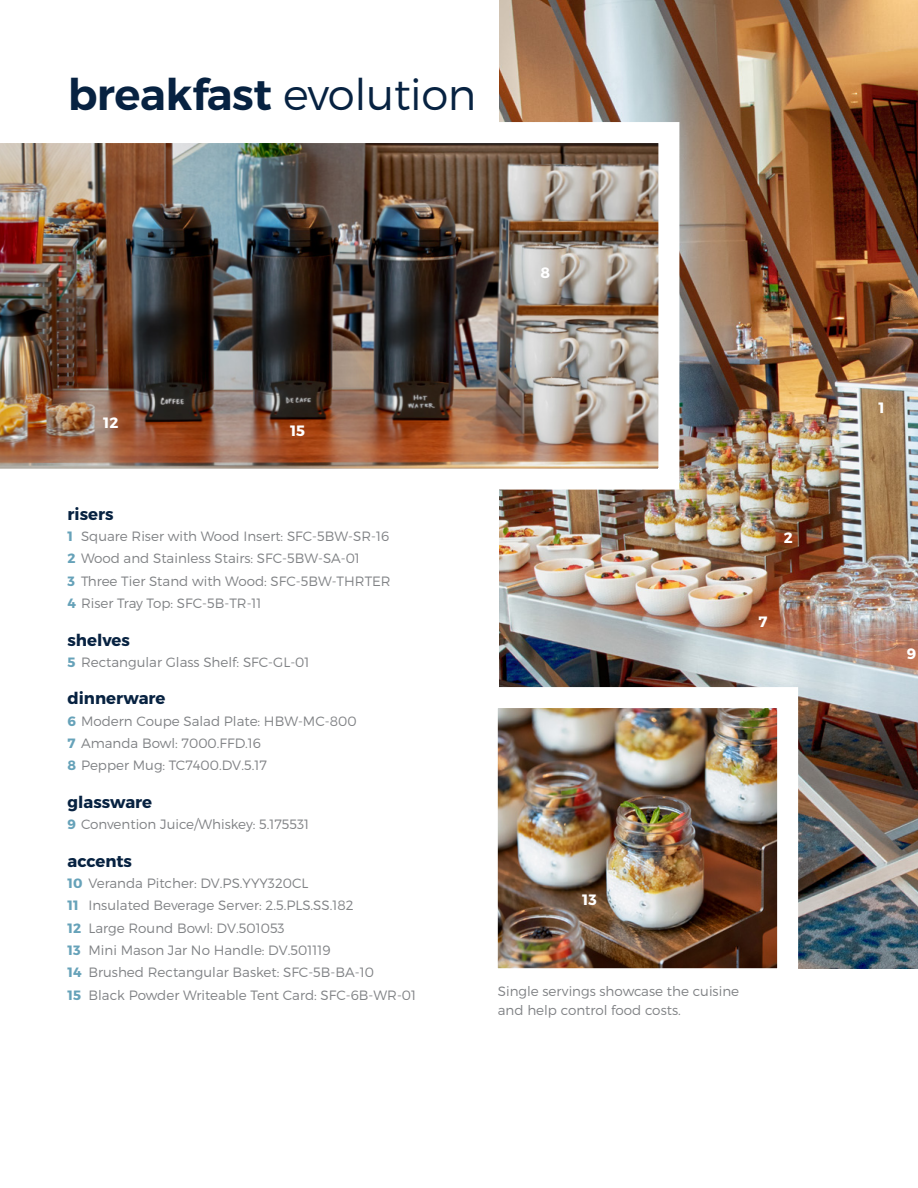
<style>
.page{position:relative;width:918px;height:1188px;background:#fff}
.page>*{position:absolute;margin:0;border:0;box-sizing:border-box;transform-origin:0 0}
.t1{font:600 43.5px "Montserrat";letter-spacing:-.01em;color:#072241}
.t2{font:700 16.5px "Montserrat";color:#072241}
.t3{font:700 15px "Montserrat";color:#fff}
.t4{font:300 13.5px/22.4px "Montserrat";color:#808285}
.s1{font-weight:300}
.s2{font-weight:700;color:#66a2b9}
</style>
<div class="page">
<img style="left:500px;top:0;width:418px;height:969px">
<img style="left:0;top:122px;width:679px;height:368px">
<img style="left:499px;top:709px;width:277px;height:258px">
<h1 class="t1" style="left:68px;top:67px;width:410px">breakfast <span class="s1">evolution</span></h1>
<p class="t3" style="left:103px;top:414px;width:17px">12</p>
<p class="t3" style="left:290px;top:421px;width:17px">15</p>
<p class="t2" style="left:68px;top:504px;width:48px">risers</p>
<p class="t4" style="left:68px;top:525px;width:325px"><span class="s2">1</span> Square Riser with Wood Insert: SFC-5BW-SR-16<br><span class="s2">2</span> Wood and Stainless Stairs: SFC-5BW-SA-01<br><span class="s2">3</span> Three Tier Stand with Wood: SFC-5BW-THRTER <span class="s2">4</span> Riser Tray Top: SFC-5B-TR-11</p>
<p class="t2" style="left:68px;top:629px;width:64px">shelves</p>
<p class="t4" style="left:68px;top:651px;width:243px"><span class="s2">5</span> Rectangular Glass Shelf: SFC-GL-01</p>
<p class="t2" style="left:68px;top:688px;width:100px">dinnerware</p>
<p class="t4" style="left:68px;top:709px;width:291px"><span class="s2">6</span> Modern Coupe Salad Plate: HBW-MC-800<br><span class="s2">7</span> Amanda Bowl: 7000.FFD.16<br><span class="s2">8</span> Pepper Mug: TC7400.DV.5.17</p>
<p class="t2" style="left:68px;top:792px;width:86px">glassware</p>
<p class="t4" style="left:68px;top:813px;width:243px"><span class="s2">9</span> Convention Juice/Whiskey: 5.175531</p>
<p class="t2" style="left:68px;top:851px;width:66px">accents</p>
<p class="t4" style="left:68px;top:872px;width:350px"><span class="s2">10</span> Veranda Pitcher: DV.PS.YYY320CL<br><span class="s2">11</span> Insulated Beverage Server: 2.5.PLS.SS.182<br><span class="s2">12</span> Large Round Bowl: DV.501053<br><span class="s2">13</span> Mini Mason Jar No Handle: DV.501119<br><span class="s2">14</span> Brushed Rectangular Basket: SFC-5B-BA-10<br><span class="s2">15</span> Black Powder Writeable Tent Card: SFC-6B-WR-01</p>
<p class="t3" style="left:541px;top:264px;width:11px">8</p>
<p class="t3" style="left:784px;top:528px;width:10px">2</p>
<p class="t3" style="left:759px;top:612px;width:10px">7</p>
<p class="t3" style="left:582px;top:890px;width:16px">13</p>
<p class="t4" style="left:498px;top:981px;width:243px;line-height:19.5px">Single servings showcase the cuisine and help control food costs.</p>
<p class="t3" style="left:879px;top:398px;width:8px">1</p>
<p class="t3" style="left:907px;top:644px;width:11px">9</p>
</div>
